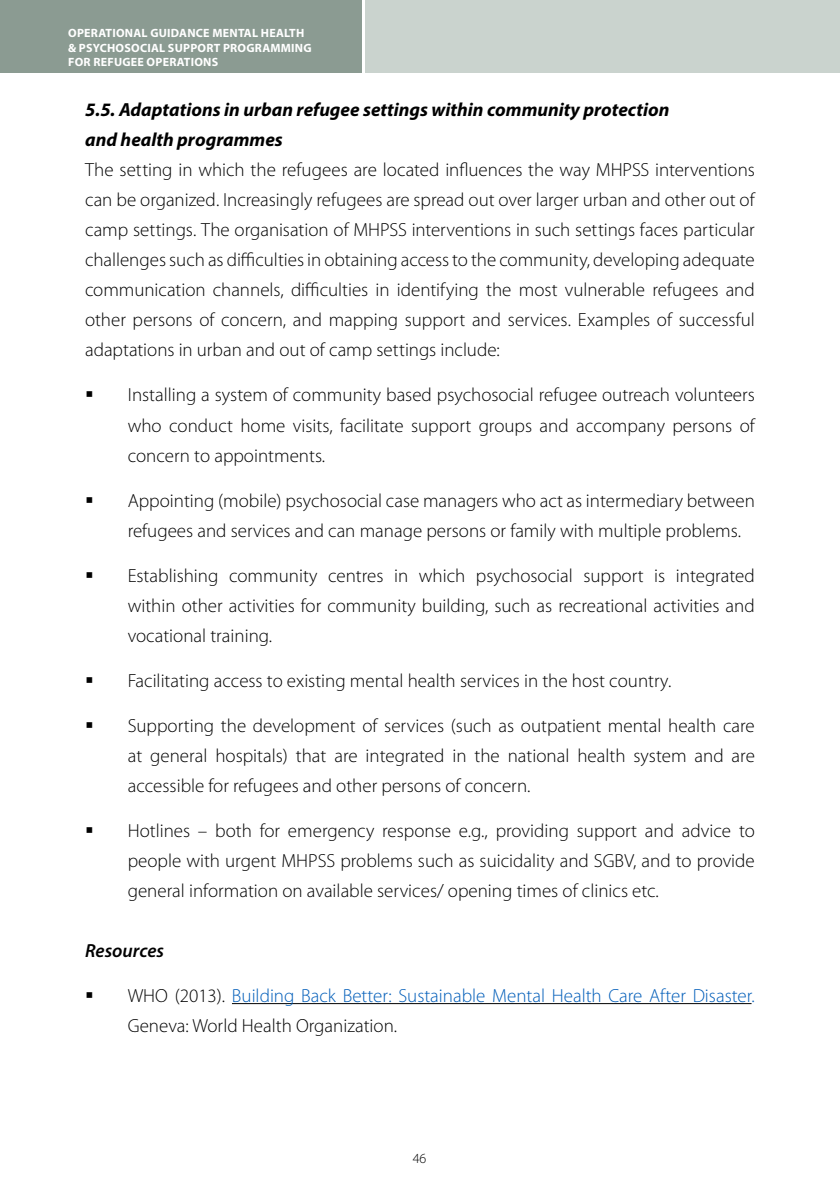
<style>
.page{position:relative;width:840px;height:1191px;background:#fff}
.page>*{position:absolute;margin:0;border:0;box-sizing:border-box;transform-origin:0 0}
.t1{font:300 19px/30px "Myriad Pro";color:#000;text-align:justify}
.t2{font:300 19px/30px "Myriad Pro";color:#005db9}
.t3{font:italic 700 19px/30px "Myriad Pro";color:#000}
.t4{font:italic 600 19px "Myriad Pro";color:#000}
.t5{font:300 14px "Myriad Pro";color:#000}
.t6{font:700 12px/14.4px "Myriad Pro";letter-spacing:.02em;color:#fff}
.s1{color:#000}
</style>
<div class="page">
<div style="left:0;top:0;width:361px;height:72px;background:#8b9b92"></div>
<div style="left:365px;top:0;width:474px;height:72px;background:#cad3ce"></div>
<hr style="left:232px;top:1003px;width:519px;height:1px;background:#000">
<p class="t6" style="left:68px;top:26px;width:244px">OPERATIONAL GUIDANCE MENTAL HEALTH &amp; PSYCHOSOCIAL SUPPORT PROG RAMM ING<br>FOR REFUGEE OPERATIONS</p>
<p class="t3" style="left:85px;top:94px;width:585px">5.5. Adaptations in urban refugee settings within community protection and health programmes</p>
<p class="t1" style="left:85px;top:155px;width:671px">The setting in which the refugees are located influences the way MHPSS interventions can be organized. Increasingly refugees are spread out over larger urban and other out of camp settings. The organisation of MHPSS interventions in such settings faces particular challenges such as difficulties in obtaining access to the community, developing adequate communication channels, difficulties in identifying the most vulnerable refugees and other persons of concern, and mapping support and services. Examples of successful adaptations in urban and out of camp settings include:</p>
<p class="t1" style="left:128px;top:380px;width:628px">Installing a system of community based psychosocial refugee outreach volunteers who conduct home visits, facilitate support groups and accompany persons of concern to appointments.</p>
<p class="t1" style="left:128px;top:485px;width:628px">Appointing (mobile) psychosocial case managers who act as intermediary between refugees and services and can manage persons or family with multiple problems.</p>
<p class="t1" style="left:128px;top:560px;width:628px">Establishing community centres in which psychosocial support is integrated within other activities for community building, such as recreational activities and vocational training.</p>
<p class="t1" style="left:128px;top:665px;width:544px">Facilitating access to existing mental health services in the host country.</p>
<p class="t1" style="left:128px;top:710px;width:628px">Supporting the development of services (such as outpatient mental health care at general hospitals) that are integrated in the national health system and are accessible for refugees and other persons of concern.</p>
<p class="t1" style="left:128px;top:815px;width:628px">Hotlines – both for emergency response e.g., providing support and advice to people with urgent MHPSS problems such as suicidality and SGBV, and to provide general information on available services/ opening times of clinics etc.</p>
<p class="t4" style="left:85px;top:938px;width:80px">Resources</p>
<p class="t2" style="left:128px;top:980px;width:628px"><span class="s1">WHO (2013).</span> Building Back Better: Sustainable Mental Health Care After Disaster.<br><span class="s1">Geneva: World Health Organization.</span></p>
<p class="t5" style="left:412px;top:1149px;width:15px">46</p>
</div>
